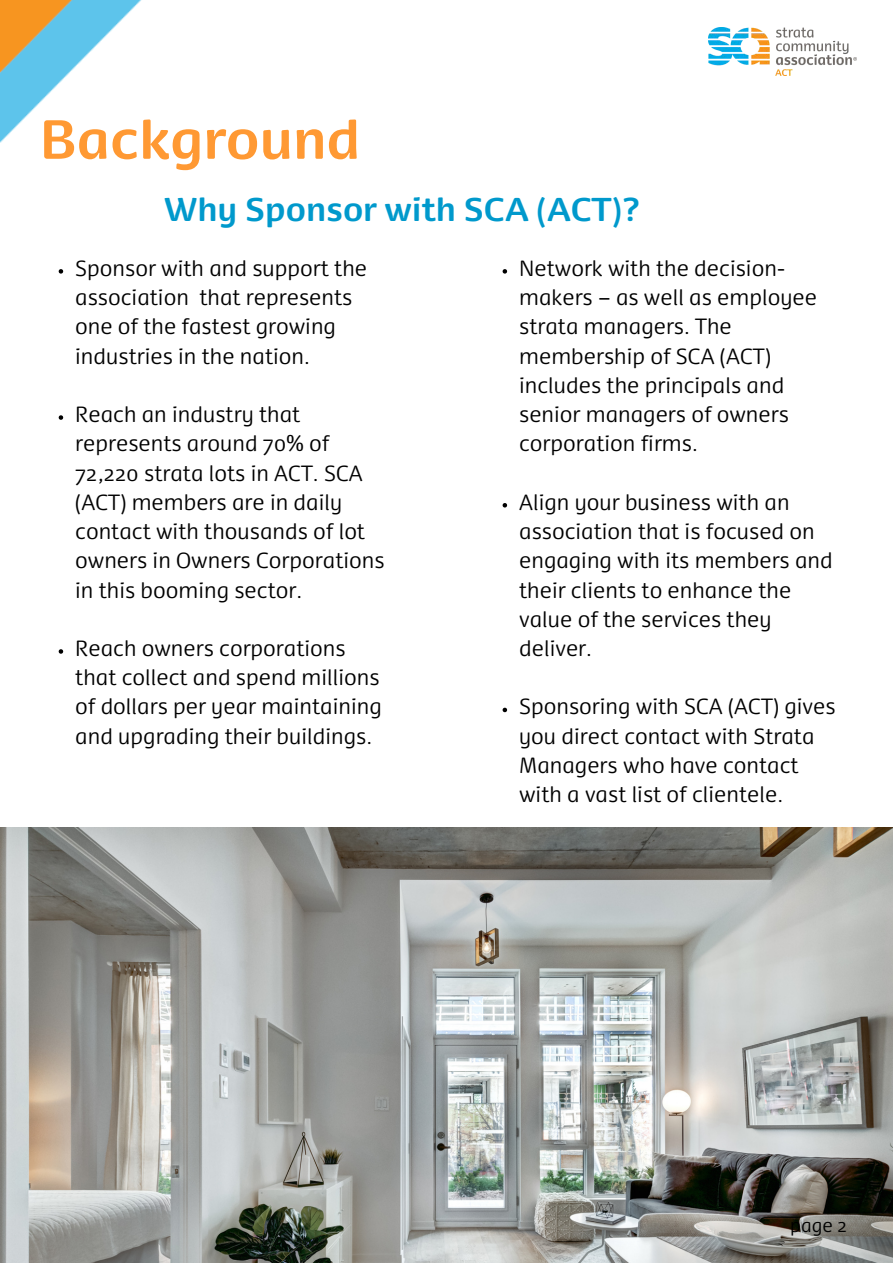
<style>
.page{position:relative;width:893px;height:1264px;background:#fff}
.page>*{position:absolute;margin:0;border:0;box-sizing:border-box;transform-origin:0 0}
.t1{font:700 52.5px "Dancer Pro";color:#f93}
.t2{font:700 31.5px "Dancer Pro";color:#09c}
.t3{font:300 21px/29.2px "Dancer Pro";color:#000}
.t4{font:300 18px "Dancer Pro";color:#000}
</style>
<div class="page">
<img style="left:0;top:0;width:142px;height:143px">
<img style="left:708px;top:28px;width:148px;height:47px">
<img style="left:0;top:827px;width:892px;height:435px">
<svg style="left:59px;top:269px;width:4px;height:4px"></svg>
<svg style="left:59px;top:415px;width:4px;height:5px"></svg>
<svg style="left:59px;top:649px;width:4px;height:4px"></svg>
<svg style="left:502px;top:269px;width:5px;height:4px"></svg>
<svg style="left:502px;top:503px;width:5px;height:4px"></svg>
<svg style="left:502px;top:707px;width:5px;height:5px"></svg>
<p class="t1" style="left:40px;top:119px;width:322px">Background</p>
<p class="t2" style="left:164px;top:197px;width:477px">Why Sponsor with SCA (ACT)?</p>
<p class="t3" style="left:75px;top:255px;width:293px">Sponsor with and support the association that represents one of the fastest growing industries in the nation.</p>
<p class="t3" style="left:75px;top:401px;width:311px">Reach an industry that represents around 70% of<br>72,220 strata lots in ACT. SCA (ACT) members are in daily contact with thousands of lot owners in Owners Corporations in this booming sector.</p>
<p class="t3" style="left:75px;top:635px;width:308px">Reach owners corporations that collect and spend millions of dollars per year maintaining and upgrading their buildings.</p>
<p class="t3" style="left:519px;top:255px;width:299px">Network with the decision&shy;makers – as well as employee strata managers. The membership of SCA (ACT) includes the principals and senior managers of owners corporation firms.</p>
<p class="t3" style="left:519px;top:489px;width:315px">Align your business with an association that is focused on engaging with its members and their clients to enhance the value of the services they deliver.</p>
<p class="t3" style="left:519px;top:694px;width:318px">Sponsoring with SCA (ACT) gives you direct contact with Strata<br>Managers who have contact with a vast list of clientele.</p>
<p class="t4" style="left:790px;top:1217px;width:58px">page 2</p>
</div>
